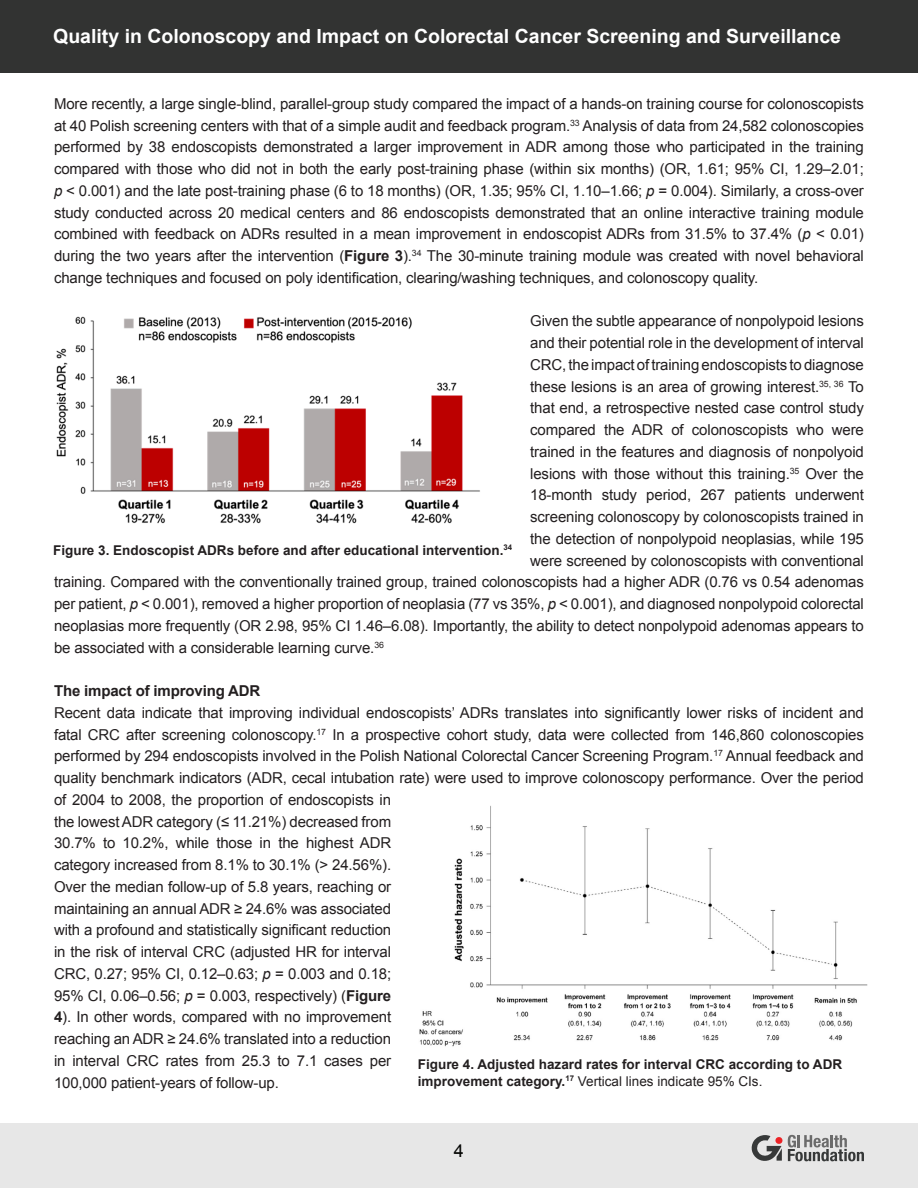
<style>
.page{position:relative;width:918px;height:1188px;background:#fff}
.page>*{position:absolute;margin:0;border:0;box-sizing:border-box;transform-origin:0 0}
.t1{font:700 19.5px "Arial";color:#fff}
.t2{font:18px "Arial";color:#040503}
.t3{font:15px/21.8px "Arial";letter-spacing:-.01em;color:#231f20;text-align:justify}
.t4{font:700 15px "Arial";letter-spacing:-.01em;color:#231f20}
.t5{font:700 13.5px/16.2px "Arial";color:#231f20}
.s1{font-style:italic}
.s2{font-weight:700}
.s3{font-weight:400}
</style>
<div class="page">
<div style="left:0;top:1123px;width:918px;height:65px;background:#e7e7e7"></div>
<div style="left:0;top:0;width:918px;height:72px;background:#323332"></div>
<svg style="left:752px;top:1135px;width:112px;height:26px"></svg>
<img style="left:56px;top:316px;width:424px;height:208px">
<img style="left:419px;top:805px;width:449px;height:242px">
<h1 class="t1" style="left:53px;top:24px;width:789px">Quality in Colonoscopy and Impact on Colorectal Cancer Screening and Surveillance</h1>
<p class="t3" style="left:54px;top:93px;width:811px">More recently, a large single-blind, parallel-group study compared the impact of a hands-on training course for colonoscopists at 40 Polish screening centers with that of a simple audit and feedback program.<sup>33</sup> Analysis of data from 24,582 colonoscopies performed by 38 endoscopists demonstrated a larger improvement in ADR among those who participated in the training compared with those who did not in both the early post-training phase (within six months) (OR, 1.61; 95% CI, 1.29–2.01; <span class="s1">p</span> &lt; 0.001) and the late post-training phase (6 to 18 months) (OR, 1.35; 95% CI, 1.10–1.66; <span class="s1">p</span> = 0.004). Similarly, a cross-over study conducted across 20 medical centers and 86 endoscopists demonstrated that an online interactive training module combined with feedback on ADRs resulted in a mean improvement in endoscopist ADRs from 31.5% to 37.4% (<span class="s1">p</span> &lt; 0.01) during the two years after the intervention (<span class="s2">Figure 3</span>).<sup>34</sup> The 30-minute training module was created with novel behavioral change techniques and focused on poly identification, clearing/washing techniques, and colonoscopy quality.</p>
<p class="t3" style="left:530px;top:310px;width:335px">Given the subtle appearance of nonpolypoid lesions</p>
<p class="t3" style="left:530px;top:332px;width:335px">and their potential role in the development of interval</p>
<p class="t3" style="left:530px;top:354px;width:335px">CRC, the impact of training endoscopists to diagnose</p>
<p class="t3" style="left:530px;top:376px;width:335px">these lesions is an area of growing interest.<sup>35,</sup> <sup>36</sup> To</p>
<p class="t3" style="left:530px;top:397px;width:335px">that end, a retrospective nested case control study</p>
<p class="t3" style="left:530px;top:419px;width:335px">compared the ADR of colonoscopists who were</p>
<p class="t3" style="left:530px;top:441px;width:335px">trained in the features and diagnosis of nonpolyoid</p>
<p class="t3" style="left:530px;top:463px;width:335px">lesions with those without this training.<sup>35</sup> Over the</p>
<p class="t3" style="left:530px;top:484px;width:335px">18-month study period, 267 patients underwent</p>
<p class="t3" style="left:530px;top:506px;width:335px">screening colonoscopy by colonoscopists trained in</p>
<p class="t3" style="left:530px;top:528px;width:335px">the detection of nonpolypoid neoplasias, while 195</p>
<p class="t3" style="left:530px;top:550px;width:335px">were screened by colonoscopists with conventional</p>
<p class="t3" style="left:54px;top:571px;width:811px">training. Compared with the conventionally trained group, trained colonoscopists had a higher ADR (0.76 vs 0.54 adenomas</p>
<p class="t3" style="left:54px;top:593px;width:811px">per patient, <span class="s1">p</span> &lt; 0.001), removed a higher proportion of neoplasia (77 vs 35%, <span class="s1">p</span> &lt; 0.001), and diagnosed nonpolypoid colorectal</p>
<p class="t3" style="left:54px;top:615px;width:811px">neoplasias more frequently (OR 2.98, 95% CI 1.46–6.08). Importantly, the ability to detect nonpolypoid adenomas appears to</p>
<p class="t3" style="left:54px;top:637px;width:331px">be associated with a considerable learning curve.<sup>36</sup></p>
<p class="t4" style="left:54px;top:681px;width:208px">The impact of improving ADR</p>
<p class="t3" style="left:54px;top:702px;width:811px;text-align:left">Recent data indicate that improving individual endoscopists’ ADRs translates into significantly lower risks of incident and fatal CRC after screening colonoscopy.<sup>17</sup> In a prospective cohort study, data were collected from 146,860 colonoscopies performed by 294 endoscopists involved in the Polish National Colorectal Cancer Screening Program.<sup>17</sup> Annual feedback and quality benchmark indicators (ADR, cecal intubation rate) were used to improve colonoscopy performance. Over the period of 2004 to 2008, the proportion of endoscopists in<br>the lowest ADR category (≤ 11.21%) decreased from<br>30.7% to 10.2%, while those in the highest ADR<br>category increased from 8.1% to 30.1% (&gt; 24.56%).<br>Over the median follow-up of 5.8 years, reaching or<br>maintaining an annual ADR ≥ 24.6% was associated<br>with a profound and statistically significant reduction<br>in the risk of interval CRC (adjusted HR for interval<br>CRC, 0.27; 95% CI, 0.12–0.63; <span class="s1">p</span> = 0.003 and 0.18;<br>95% CI, 0.06–0.56; <span class="s1">p</span> = 0.003, respectively) (<span class="s2">Figure<br>4</span>). In other words, compared with no improvement<br>reaching an ADR ≥ 24.6% translated into a reduction<br>in interval CRC rates from 25.3 to 7.1 cases per<br>100,000 patient-years of follow-up.</p>
<p class="t5" style="left:53px;top:542px;width:461px">Figure 3. Endoscopist ADRs before and after educational intervention.<sup>34</sup></p>
<p class="t5" style="left:418px;top:1057px;width:426px">Figure 4. Adjusted hazard rates for interval CRC according to ADR improvement category.<sup>17</sup> <span class="s3">Vertical lines indicate 95% CIs.</span></p>
<p class="t2" style="left:454px;top:1139px;width:12px">4</p>
</div>
